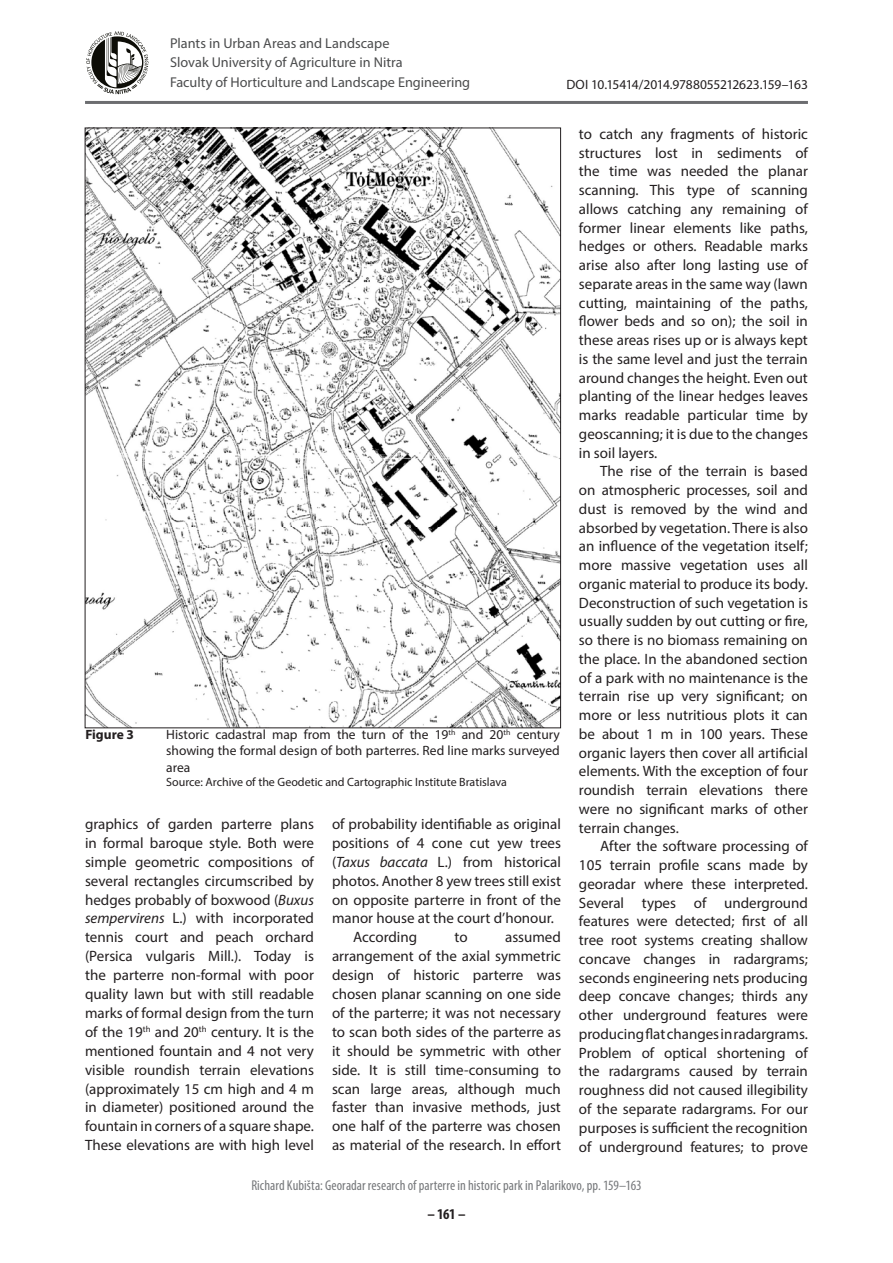
<style>
.page{position:relative;width:893px;height:1263px;background:#fff}
.page>*{position:absolute;margin:0;border:0;box-sizing:border-box;transform-origin:0 0}
.t1{font:15px/18.8px "Myriad Pro";color:#231f20;text-align:justify}
.t2{font:700 condensed 15px "Myriad Pro";color:#231f20}
.t3{font:14.25px/19.5px "Myriad Pro";color:#4b4c4d}
.t4{font:condensed 14.25px "Myriad Pro";letter-spacing:.005em;color:#76787b}
.t5{font:13.5px/16.2px "Myriad Pro";color:#231f20;text-align:justify}
.t6{font:13.5px "Myriad Pro";letter-spacing:-.02em;color:#231f20}
.t7{font:700 13.5px "Myriad Pro";color:#231f20}
.t8{font:12px "Myriad Pro";color:#231f20}
.s1{font-style:italic}
</style>
<div class="page">
<hr style="left:85px;top:101px;width:723px;height:3px;background:#6c6d70">
<svg style="left:86px;top:31px;width:62px;height:63px"></svg>
<img style="left:87px;top:130px;width:472px;height:596px">
<p class="t3" style="left:170px;top:33px;width:302px">Plants in Urban Areas and Landscape<br>Slovak University of Agriculture in Nitra<br>Faculty of Horticulture and Landscape Engineering</p>
<p class="t6" style="left:566px;top:76px;width:243px">DOI 10.15414/2014.9788055212623.159–163</p>
<p class="t7" style="left:85px;top:726px;width:50px">Figure 3</p>
<p class="t5" style="left:166px;top:726px;width:395px">Historic cadastral map from the turn of the 19<sup>th</sup> and 20<sup>th</sup> century showing the formal design of both parterres. Red line marks surveyed area</p>
<p class="t8" style="left:166px;top:774px;width:342px">Source: Archive of the Geodetic and Cartographic Institute Bratislava</p>
<p class="t1" style="left:85px;top:814px;width:230px">graphics of garden parterre plans in formal baroque style. Both were simple geometric compositions of several rectangles circumscribed by hedges probably of boxwood (<span class="s1">Buxus sempervirens</span> L.) with incorporated tennis court and peach orchard (Persica vulgaris Mill.). Today is the parterre non-formal with poor quality lawn but with still readable marks of formal design from the turn of the 19<sup>th</sup> and 20<sup>th</sup> century. It is the mentioned fountain and 4 not very visible roundish terrain elevations (approximately 15 cm high and 4 m in diameter) positioned around the fountain in corners of a square shape.<br>These elevations are with high level</p>
<p class="t1" style="left:332px;top:814px;width:230px">of probability identifiable as original</p>
<p class="t1" style="left:332px;top:833px;width:230px">positions of 4 cone cut yew trees</p>
<p class="t1" style="left:332px;top:852px;width:230px">(<span class="s1">Taxus baccata</span> L.) from historical</p>
<p class="t1" style="left:332px;top:871px;width:230px">photos. Another 8 yew trees still exist</p>
<p class="t1" style="left:332px;top:890px;width:230px">on opposite parterre in front of the</p>
<p class="t1" style="left:332px;top:909px;width:223px">manor house at the court d’honour.</p>
<p class="t1" style="left:353px;top:928px;width:65px">According</p>
<p class="t1" style="left:455px;top:928px;width:15px">to</p>
<p class="t1" style="left:332px;top:927px;width:230px;text-indent:173px">assumed arrangement of the axial symmetric design of historic parterre was chosen planar scanning on one side of the parterre; it was not necessary to scan both sides of the parterre as it should be symmetric with other side. It is still time-consuming to scan large areas, although much faster than invasive methods, just one half of the parterre was chosen as material of the research. In effort</p>
<p class="t1" style="left:579px;top:124px;width:230px">to catch any fragments of historic structures lost in sediments of the time was needed the planar scanning. This type of scanning allows catching any remaining of former linear elements like paths, hedges or others. Readable marks arise also after long lasting use of separate areas in the same way (lawn cutting, maintaining of the paths, flower beds and so on); the soil in these areas rises up or is always kept is the same level and just the terrain around changes the height. Even out planting of the linear hedges leaves marks readable particular time by geoscanning; it is due to the changes in soil layers.</p>
<p class="t1" style="left:579px;top:462px;width:230px;text-indent:21px">The rise of the terrain is based on atmospheric processes, soil and dust is removed by the wind and absorbed by vegetation. There is also an influence of the vegetation itself; more massive vegetation uses all organic material to produce its body.<br>Deconstruction of such vegetation is usually sudden by out cutting or fire, so there is no biomass remaining on the place. In the abandoned section of a park with no maintenance is the terrain rise up very significant; on more or less nutritious plots it can be about 1 m in 100 years. These organic layers then cover all artificial elements. With the exception of four roundish terrain elevations there were no significant marks of other terrain changes.</p>
<p class="t1" style="left:579px;top:837px;width:230px;text-indent:21px">After the software processing of 105 terrain profile scans made by georadar where these interpreted.<br>Several types of underground features were detected; first of all tree root systems creating shallow concave changes in radargrams; seconds engineering nets producing deep concave changes; thirds any other underground features were producing flat changes in radargrams.<br>Problem of optical shortening of the radargrams caused by terrain roughness did not caused illegibility of the separate radargrams. For our purposes is sufficient the recognition of underground features; to prove</p>
<p class="t4" style="left:251px;top:1176px;width:392px">Richard Kubišta: Georadar research of parterre in historic park in Palarikovo, pp. 159–163</p>
<p class="t2" style="left:427px;top:1204px;width:40px">– 161 –</p>
</div>
